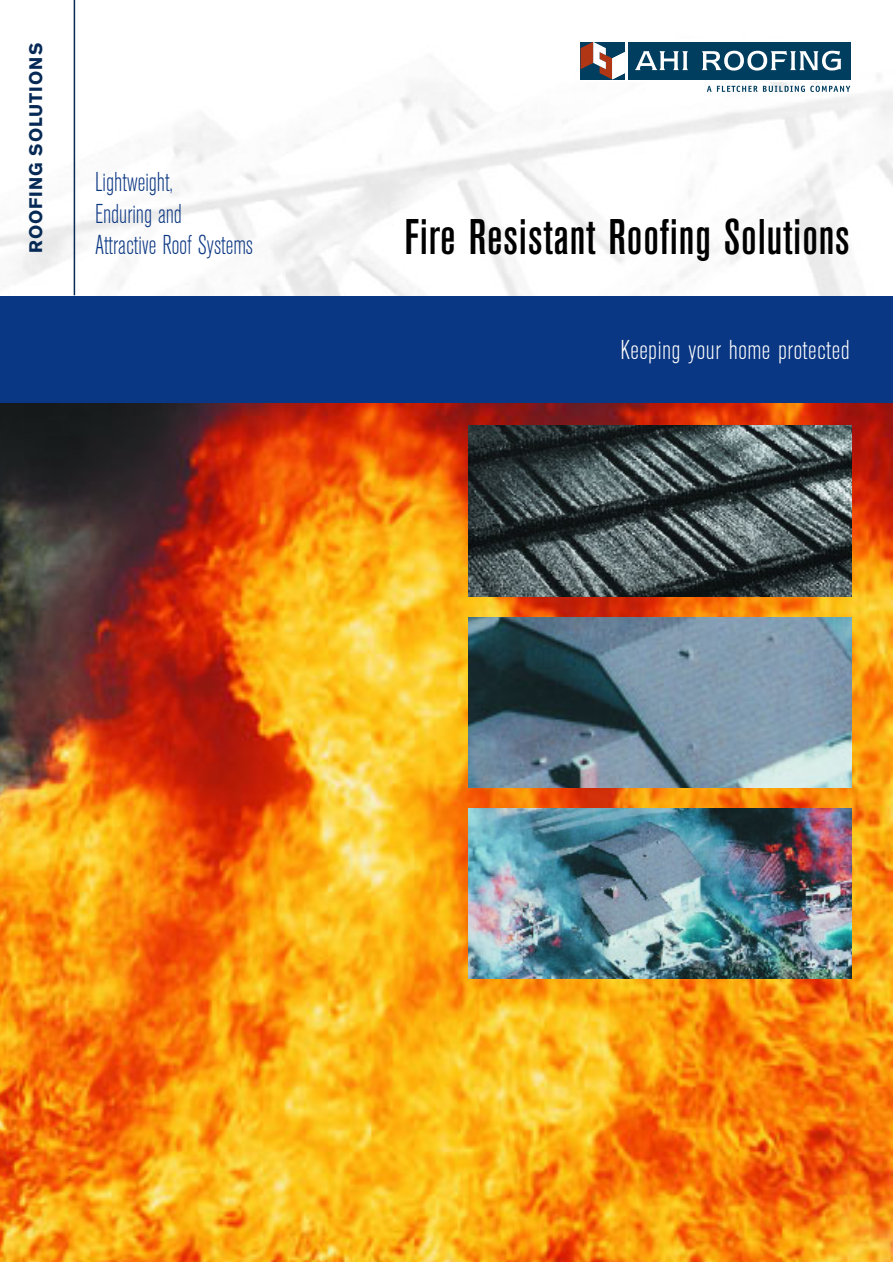
<style>
.page{position:relative;width:893px;height:1262px;background:#fff}
.page>*{position:absolute;margin:0;border:0;box-sizing:border-box;transform-origin:0 0}
.t1{font:500 condensed 49.5px "Akzidenz Grotesk BE";letter-spacing:.02em;color:#000}
.t2{font:300 condensed 27px/31.5px "Akzidenz Grotesk BE";color:#0a3783;scale:.9 1}
.t3{font:300 condensed 27px "Akzidenz Grotesk BE";letter-spacing:.02em;color:#fff}
.t4{font:700 18px "Akzidenz Grotesk BE";letter-spacing:.045em;color:#062a55}
</style>
<div class="page">
<img style="left:0;top:402px;width:892px;height:859px">
<div style="left:0;top:296px;width:892px;height:106px;background:#0a3783"></div>
<svg style="left:580px;top:41px;width:271px;height:39px"></svg>
<svg style="left:580px;top:42px;width:45px;height:37px"></svg>
<div style="left:627px;top:42px;width:223px;height:37px;background:#003e5f"></div>
<svg style="left:635px;top:51px;width:53px;height:19px"></svg>
<svg style="left:702px;top:51px;width:139px;height:20px"></svg>
<svg style="left:706px;top:86px;width:5px;height:6px"></svg>
<svg style="left:717px;top:86px;width:133px;height:6px"></svg>
<hr style="left:74px;top:0;width:1px;height:295px;background:#062a55">
<img style="left:468px;top:426px;width:383px;height:170px">
<img style="left:468px;top:617px;width:383px;height:170px">
<img style="left:468px;top:808px;width:383px;height:170px">
<p class="t4" style="left:29px;top:253px;width:212px;rotate:-90deg">ROOFING SOLUTIONS</p>
<p class="t2" style="left:95px;top:168px;width:177px">Lightweight,<br>Enduring and<br>Attractive Roof Systems</p>
<h1 class="t1" style="left:404px;top:219px;width:446px">Fire Resistant Roofing Solutions</h1>
<p class="t3" style="left:620px;top:340px;width:231px">Keeping your home protected</p>
</div>
